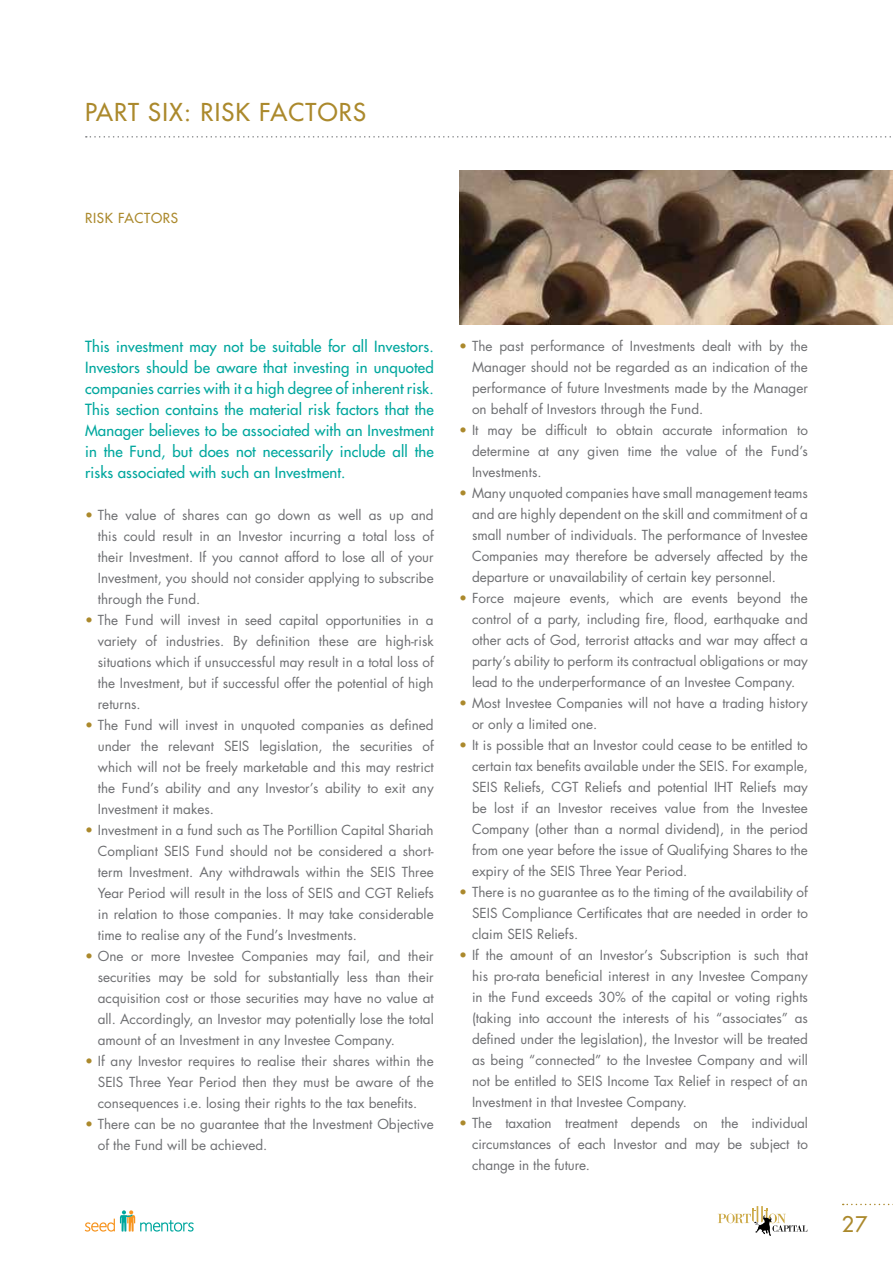
<style>
.page{position:relative;width:893px;height:1263px;background:#fff}
.page>*{position:absolute;margin:0;border:0;box-sizing:border-box;transform-origin:0 0}
.t1{font:24px "Futura";letter-spacing:.05em;color:#ab892c}
.t2{font:21px "Futura";color:#ab892c}
.t3{font:15px/21px "Futura";letter-spacing:.01em;color:#00a79e;text-align:justify}
.t4{font:13.5px/21px "Futura";color:#6d6e71;text-align:justify}
.t5{font:13.5px "Futura";letter-spacing:.05em;color:#ab892c}
.s1{color:#ab892c}
</style>
<div class="page">
<svg style="left:843px;top:1204px;width:50px;height:1px"></svg>
<svg style="left:85px;top:1210px;width:109px;height:22px"></svg>
<svg style="left:718px;top:1206px;width:89px;height:30px"></svg>
<svg style="left:86px;top:136px;width:805px;height:2px"></svg>
<img style="left:459px;top:170px;width:434px;height:155px">
<h1 class="t1" style="left:85px;top:97px;width:282px">PART SIX: RISK FACTORS</h1>
<p class="t5" style="left:85px;top:210px;width:95px">RISK FACTORS</p>
<p class="t3" style="left:85px;top:336px;width:350px">This investment may not be suitable for all Investors.<br>Investors should be aware that investing in unquoted companies carries with it a high degree of inherent risk.<br>This section contains the material risk factors that the Manager believes to be associated with an Investment in the Fund, but does not necessarily include all the risks associated with such an Investment.</p>
<p class="t4" style="left:98px;top:504px;width:337px;text-indent:-13px"><span class="s1">•</span> The value of shares can go down as well as up and this could result in an Investor incurring a total loss of their Investment. If you cannot afford to lose all of your Investment, you should not consider applying to subscribe through the Fund.</p>
<p class="t4" style="left:98px;top:609px;width:337px;text-indent:-13px"><span class="s1">•</span> The Fund will invest in seed capital opportunities in a variety of industries. By definition these are high-risk situations which if unsuccessful may result in a total loss of the Investment, but if successful offer the potential of high returns.</p>
<p class="t4" style="left:98px;top:714px;width:337px;text-indent:-13px"><span class="s1">•</span> The Fund will invest in unquoted companies as defined under the relevant SEIS legislation, the securities of which will not be freely marketable and this may restrict the Fund’s ability and any Investor’s ability to exit any Investment it makes.</p>
<p class="t4" style="left:98px;top:819px;width:337px;text-indent:-13px"><span class="s1">•</span> Investment in a fund such as The Portillion Capital Shariah Compliant SEIS Fund should not be considered a short&shy;term Investment. Any withdrawals within the SEIS Three Year Period will result in the loss of SEIS and CGT Reliefs in relation to those companies. It may take considerable time to realise any of the Fund’s Investments.</p>
<p class="t4" style="left:98px;top:946px;width:337px;text-indent:-13px"><span class="s1">•</span> One or more Investee Companies may fail, and their securities may be sold for substantially less than their acquisition cost or those securities may have no value at all. Accordingly, an Investor may potentially lose the total amount of an Investment in any Investee Company.</p>
<p class="t4" style="left:98px;top:1051px;width:337px;text-indent:-13px"><span class="s1">•</span> If any Investor requires to realise their shares within the SEIS Three Year Period then they must be aware of the consequences i.e. losing their rights to the tax benefits.</p>
<p class="t4" style="left:98px;top:1114px;width:337px;text-indent:-13px"><span class="s1">•</span> There can be no guarantee that the Investment Objective of the Fund will be achieved.</p>
<p class="t4" style="left:472px;top:335px;width:337px;text-indent:-13px"><span class="s1">•</span> The past performance of Investments dealt with by the Manager should not be regarded as an indication of the performance of future Investments made by the Manager on behalf of Investors through the Fund.</p>
<p class="t4" style="left:472px;top:419px;width:337px;text-indent:-13px"><span class="s1">•</span> It may be difficult to obtain accurate information to determine at any given time the value of the Fund’s Investments.</p>
<p class="t4" style="left:472px;top:482px;width:337px;text-indent:-13px"><span class="s1">•</span> Many unquoted companies have small management teams and are highly dependent on the skill and commitment of a small number of individuals. The performance of Investee Companies may therefore be adversely affected by the departure or unavailability of certain key personnel.</p>
<p class="t4" style="left:472px;top:587px;width:337px;text-indent:-13px"><span class="s1">•</span> Force majeure events, which are events beyond the control of a party, including fire, flood, earthquake and other acts of God, terrorist attacks and war may affect a party’s ability to perform its contractual obligations or may lead to the underperformance of an Investee Company.</p>
<p class="t4" style="left:472px;top:692px;width:337px;text-indent:-13px"><span class="s1">•</span> Most Investee Companies will not have a trading history or only a limited one.</p>
<p class="t4" style="left:472px;top:734px;width:337px;text-indent:-13px"><span class="s1">•</span> It is possible that an Investor could cease to be entitled to certain tax benefits available under the SEIS. For example, SEIS Reliefs, CGT Reliefs and potential IHT Reliefs may be lost if an Investor receives value from the Investee Company (other than a normal dividend), in the period from one year before the issue of Qualifying Shares to the expiry of the SEIS Three Year Period.</p>
<p class="t4" style="left:472px;top:881px;width:337px;text-indent:-13px"><span class="s1">•</span> There is no guarantee as to the timing of the availability of SEIS Compliance Certificates that are needed in order to claim SEIS Reliefs.</p>
<p class="t4" style="left:472px;top:944px;width:337px;text-indent:-13px"><span class="s1">•</span> If the amount of an Investor’s Subscription is such that his pro-rata beneficial interest in any Investee Company in the Fund exceeds 30% of the capital or voting rights (taking into account the interests of his “associates” as defined under the legislation), the Investor will be treated as being “connected” to the Investee Company and will not be entitled to SEIS Income Tax Relief in respect of an Investment in that Investee Company.</p>
<p class="t4" style="left:472px;top:1112px;width:337px;text-indent:-13px"><span class="s1">•</span> The taxation treatment depends on the individual circumstances of each Investor and may be subject to change in the future.</p>
<h2 class="t2" style="left:842px;top:1211px;width:27px">27</h2>
</div>
